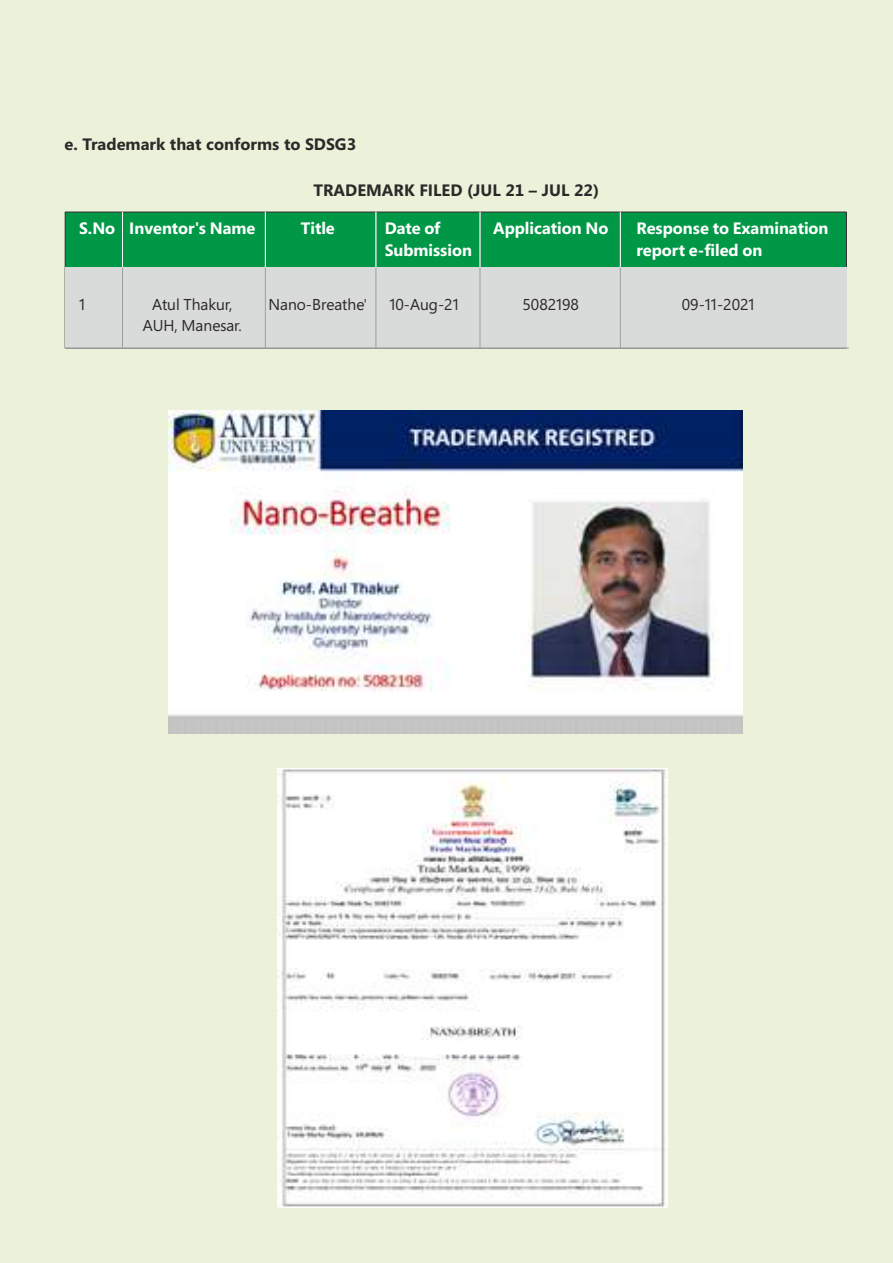
<style>
.page{position:relative;width:893px;height:1263px;background:#ebf2d9}
.page>*{position:absolute;margin:0;border:0;box-sizing:border-box;transform-origin:0 0}
.t1{font:700 16.5px "Segoe Pro Display";color:#fefefe}
.t2{font:700 16.5px "Segoe";color:#2b2a29}
.t3{font:15.75px "Segoe Pro Display";color:#2b2a29}
</style>
<div class="page">
<div style="left:64px;top:211px;width:783px;height:138px;background:#009846"></div>
<div style="left:65px;top:267px;width:781px;height:81px;background:#d9dada"></div>
<hr style="left:122px;top:212px;width:1px;height:136px;background:#9d9e9e">
<hr style="left:65px;top:347px;width:784px;height:1px;background:#9d9e9e">
<hr style="left:265px;top:212px;width:1px;height:136px;background:#9d9e9e">
<hr style="left:375px;top:212px;width:1px;height:136px;background:#9d9e9e">
<hr style="left:620px;top:212px;width:1px;height:136px;background:#9d9e9e">
<hr style="left:480px;top:212px;width:1px;height:136px;background:#9d9e9e">
<hr style="left:122px;top:212px;width:1px;height:55px;background:#fefefe">
<hr style="left:265px;top:212px;width:1px;height:55px;background:#fefefe">
<hr style="left:375px;top:212px;width:1px;height:55px;background:#fefefe">
<hr style="left:620px;top:212px;width:1px;height:55px;background:#fefefe">
<hr style="left:480px;top:212px;width:1px;height:55px;background:#fefefe">
<img style="left:169px;top:411px;width:574px;height:323px">
<img style="left:278px;top:768px;width:389px;height:440px">
<p class="t2" style="left:65px;top:137px;width:293px">e. Trademark that conforms to SDSG3</p>
<p class="t2" style="left:313px;top:184px;width:287px">TRADEMARK FILED (JUL 21 – JUL 22)</p>
<p class="t1" style="left:79px;top:222px;width:178px">S.No Inventor's Name</p>
<p class="t1" style="left:301px;top:222px;width:35px">Title</p>
<p class="t1" style="left:385px;top:222px;width:57px">Date of</p>
<p class="t1" style="left:493px;top:222px;width:117px">Application No</p>
<p class="t1" style="left:636px;top:222px;width:194px">Response to Examination</p>
<p class="t1" style="left:385px;top:244px;width:89px">Submission</p>
<p class="t1" style="left:636px;top:244px;width:128px">report e-filed on</p>
<p class="t3" style="left:79px;top:298px;width:8px">1</p>
<p class="t3" style="left:152px;top:298px;width:82px">Atul Thakur,</p>
<p class="t3" style="left:269px;top:298px;width:100px">Nano-Breathe'</p>
<p class="t3" style="left:389px;top:298px;width:71px">10-Aug-21</p>
<p class="t3" style="left:522px;top:298px;width:58px">5082198</p>
<p class="t3" style="left:682px;top:298px;width:74px">09-11-2021</p>
<p class="t3" style="left:143px;top:319px;width:100px">AUH, Manesar.</p>
</div>
